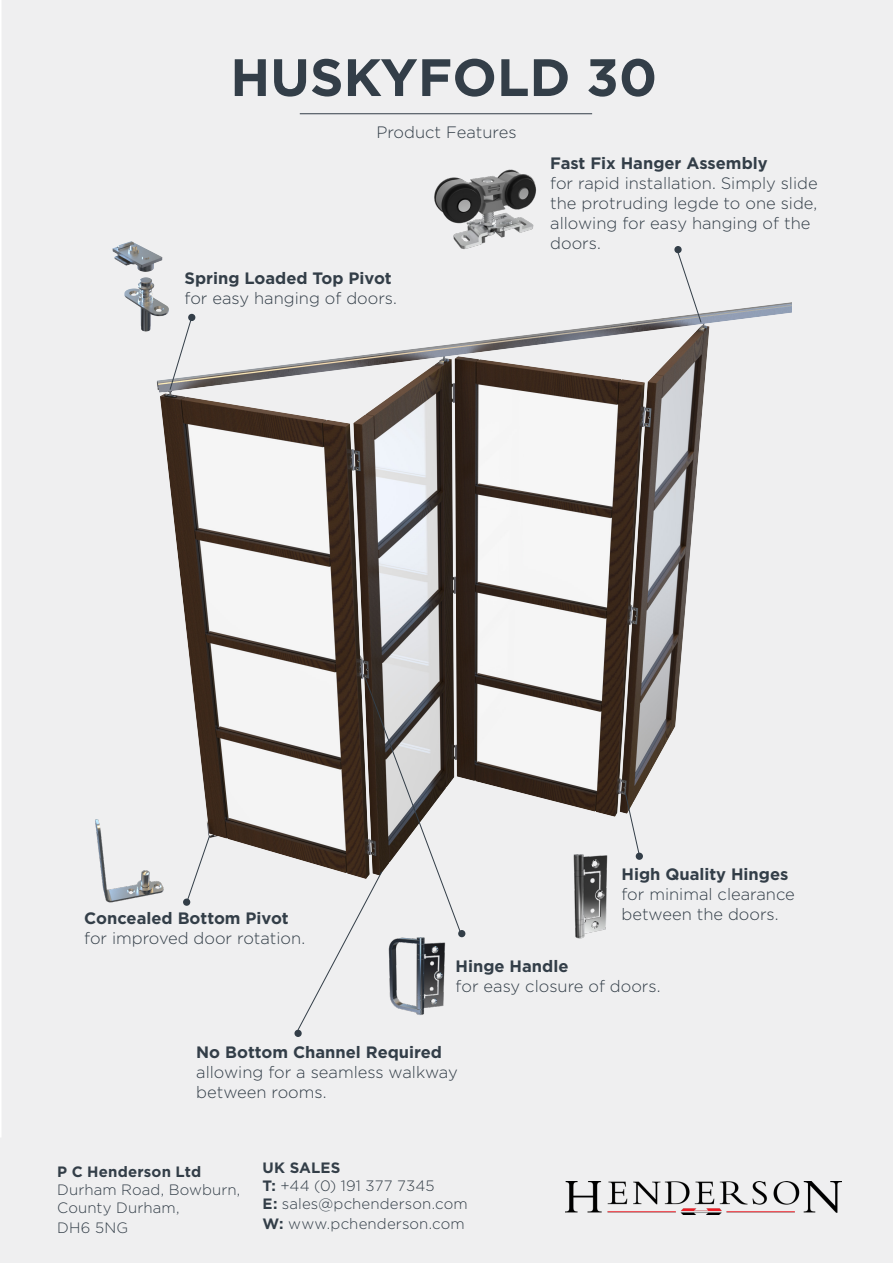
<style>
.page{position:relative;width:893px;height:1263px;background:#fff}
.page>*{position:absolute;margin:0;border:0;box-sizing:border-box;transform-origin:0 0}
.t1{font:700 52.5px "Gotham";color:#333e48}
.t2{font:300 16.5px "Gotham";color:#333e48}
.t3{font:700 16.5px "Gotham";color:#333e48}
.t4{font:300 15px "Gotham";letter-spacing:.01em;color:#333e48}
.t5{font:700 15px "Gotham";letter-spacing:.01em;color:#333e48}
.s1{font-weight:700}
</style>
<div class="page">
<div style="left:2px;top:0;width:891px;height:1137px;background:#efeff0"></div>
<img style="left:135px;top:284px;width:657px;height:603px">
<svg style="left:625px;top:792px;width:17px;height:65px"></svg>
<div style="left:636px;top:853px;width:7px;height:7px;border:2px solid #333e48;border-radius:50%"></div>
<svg style="left:295px;top:677px;width:170px;height:359px"></svg>
<div style="left:294px;top:1030px;width:8px;height:7px;border:2px solid #333e48;border-radius:50%"></div>
<svg style="left:169px;top:315px;width:26px;height:76px"></svg>
<div style="left:188px;top:314px;width:7px;height:7px;border:2px solid #333e48;border-radius:50%"></div>
<svg style="left:675px;top:247px;width:27px;height:76px"></svg>
<div style="left:674px;top:246px;width:8px;height:7px;border:2px solid #333e48;border-radius:50%"></div>
<img style="left:97px;top:212px;width:93px;height:127px">
<img style="left:52px;top:805px;width:164px;height:131px">
<img style="left:540px;top:827px;width:97px;height:120px">
<hr style="left:300px;top:113px;width:292px;height:1px;background:#333e48">
<div style="left:0;top:1137px;width:893px;height:126px;background:#efeff0"></div>
<img style="left:566px;top:1181px;width:275px;height:34px">
<img style="left:418px;top:126px;width:155px;height:188px">
<img style="left:378px;top:931px;width:79px;height:120px">
<p class="t1" style="left:230px;top:43px;width:428px">HUSKYFOLD 30</p>
<p class="t2" style="left:376px;top:121px;width:142px">Product Features</p>
<p class="t3" style="left:185px;top:267px;width:209px">Spring Loaded Top Pivot</p>
<p class="t2" style="left:185px;top:288px;width:214px">for easy hanging of doors.</p>
<p class="t3" style="left:550px;top:153px;width:219px">Fast Fix Hanger Assembly</p>
<p class="t2" style="left:550px;top:173px;width:269px">for rapid installation. Simply slide</p>
<p class="t2" style="left:550px;top:193px;width:268px">the protruding legde to one side,</p>
<p class="t2" style="left:550px;top:213px;width:262px">allowing for easy hanging of the</p>
<p class="t2" style="left:550px;top:232px;width:52px">doors.</p>
<p class="t3" style="left:84px;top:907px;width:206px">Concealed Bottom Pivot</p>
<p class="t2" style="left:84px;top:928px;width:222px">for improved door rotation.</p>
<p class="t3" style="left:621px;top:863px;width:168px">High Quality Hinges</p>
<p class="t2" style="left:621px;top:884px;width:175px">for minimal clearance</p>
<p class="t2" style="left:621px;top:904px;width:159px">between the doors.</p>
<p class="t3" style="left:456px;top:955px;width:114px">Hinge Handle</p>
<p class="t2" style="left:456px;top:976px;width:206px">for easy closure of doors.</p>
<p class="t3" style="left:196px;top:1041px;width:247px">No Bottom Channel Required</p>
<p class="t2" style="left:196px;top:1062px;width:263px">allowing for a seamless walkway</p>
<p class="t2" style="left:196px;top:1081px;width:132px">between rooms.</p>
<p class="t5" style="left:57px;top:1162px;width:146px">P C Henderson Ltd</p>
<p class="t4" style="left:57px;top:1180px;width:185px">Durham Road, Bowburn,</p>
<p class="t4" style="left:57px;top:1198px;width:124px">County Durham,</p>
<p class="t4" style="left:57px;top:1218px;width:73px">DH6 5NG</p>
<p class="t5" style="left:263px;top:1158px;width:79px">UK SALES</p>
<p class="t4" style="left:263px;top:1176px;width:174px"><span class="s1">T:</span> +44 (0) 191 377 7345</p>
<p class="t4" style="left:263px;top:1194px;width:207px"><span class="s1">E:</span> sales@pchenderson.com</p>
<p class="t4" style="left:263px;top:1214px;width:204px"><span class="s1">W:</span> www.pchenderson.com</p>
</div>
